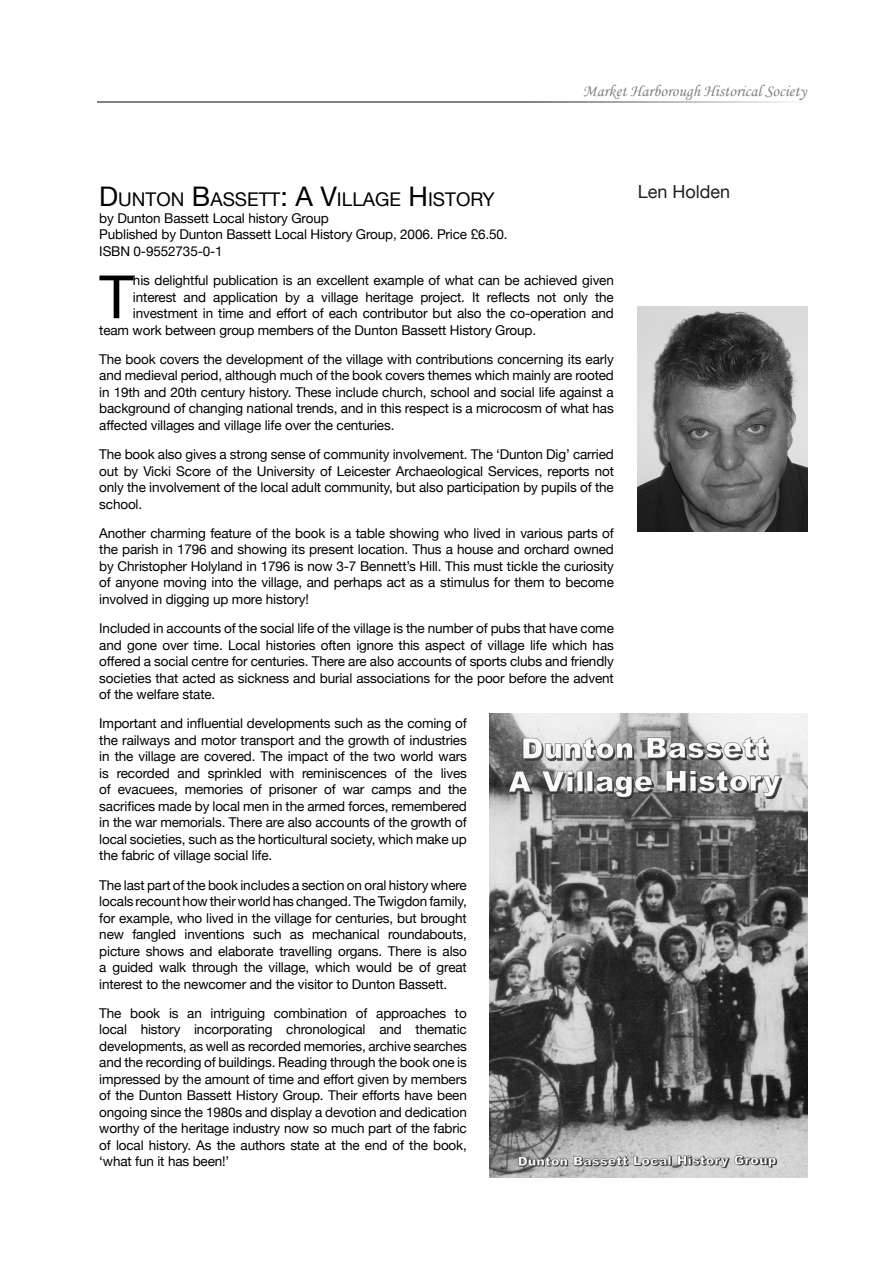
<style>
.page{position:relative;width:893px;height:1263px;background:#fff}
.page>*{position:absolute;margin:0;border:0;box-sizing:border-box;transform-origin:0 0}
.t1{font:59.7px "Helvetica Neue";color:#000}
.t2{font:27px "Helvetica Neue";color:#000}
.t3{font:18.9px "Helvetica Neue";color:#000}
.t4{font:18px "Helvetica Neue";color:#231f20}
.t5{font:16.5px "Monotype Corsiva";color:#808285}
.t6{font:13.5px/16.5px "Helvetica Neue";letter-spacing:-.01em;color:#000;text-align:justify}
.s1{font-size:27px}
</style>
<div class="page">
<svg style="left:98px;top:101px;width:694px;height:1px"></svg>
<img style="left:638px;top:306px;width:170px;height:225px">
<img style="left:489px;top:713px;width:319px;height:464px">
<p class="t5" style="left:583px;top:81px;width:225px">Market Harborough Historical Society</p>
<h2 class="t2" style="left:99px;top:181px;width:17px">D</h2>
<h3 class="t4" style="left:638px;top:181px;width:94px">Len Holden</h3>
<h3 class="t3" style="left:118px;top:188px;width:106px">UNTON <span class="s1">B</span>ASS</h3>
<h3 class="t3" style="left:247px;top:188px;width:249px">ETT<span class="s1">: A V</span>ILLAGE <span class="s1">H</span> ISTORY</h3>
<p class="t6" style="left:99px;top:210px;width:410px;text-align:left">by Dunton Bassett Local history Group<br>Published by Dunton Bassett Local History Group, 2006. Price £6.50.<br>ISBN 0-9552735-0-1</p>
<h1 class="t1" style="left:99px;top:261px;width:36px">T</h1>
<p class="t6" style="left:133px;top:272px;width:482px">his delightful publication is an excellent example of what can be achieved given</p>
<p class="t6" style="left:133px;top:288px;width:482px">interest and application by a village heritage project. It reflects not only the</p>
<p class="t6" style="left:133px;top:305px;width:482px">investment in time and effort of each contributor but also the co-operation and</p>
<p class="t6" style="left:99px;top:321px;width:438px">team work between group members of the Dunton Bassett History Group.</p>
<p class="t6" style="left:99px;top:351px;width:516px">The book covers the development of the village with contributions concerning its early and medieval period, although much of the book covers themes which mainly are rooted in 19th and 20th century history. These include church, school and social life against a background of changing national trends, and in this respect is a microcosm of what has affected villages and village life over the centuries.</p>
<p class="t6" style="left:99px;top:446px;width:516px">The book also gives a strong sense of community involvement. The ‘Dunton Dig’ carried out by Vicki Score of the University of Leicester Archaeological Services, reports not only the involvement of the local adult community, but also participation by pupils of the school.</p>
<p class="t6" style="left:99px;top:525px;width:516px">Another charming feature of the book is a table showing who lived in various parts of the parish in 1796 and showing its present location. Thus a house and orchard owned by Christopher Holyland in 1796 is now 3-7 Bennett’s Hill. This must tickle the curiosity of anyone moving into the village, and perhaps act as a stimulus for them to become involved in digging up more history!</p>
<p class="t6" style="left:99px;top:620px;width:516px">Included in accounts of the social life of the village is the number of pubs that have come and gone over time. Local histories often ignore this aspect of village life which has offered a social centre for centuries. There are also accounts of sports clubs and friendly societies that acted as sickness and burial associations for the poor before the advent of the welfare state.</p>
<p class="t6" style="left:99px;top:715px;width:369px">Important and influential developments such as the coming of the railways and motor transport and the growth of industries in the village are covered. The impact of the two world wars is recorded and sprinkled with reminiscences of the lives of evacuees, memories of prisoner of war camps and the sacrifices made by local men in the armed forces, remembered in the war memorials. There are also accounts of the growth of local societies, such as the horticultural society, which make up the fabric of village social life.</p>
<p class="t6" style="left:99px;top:876px;width:369px">The last part of the book includes a section on oral history where locals recount how their world has changed. The Twigdon family, for example, who lived in the village for centuries, but brought new fangled inventions such as mechanical roundabouts, picture shows and elaborate travelling organs. There is also a guided walk through the village, which would be of great interest to the newcomer and the visitor to Dunton Bassett.</p>
<p class="t6" style="left:99px;top:1005px;width:369px">The book is an intriguing combination of approaches to local history incorporating chronological and thematic developments, as well as recorded memories, archive searches and the recording of buildings. Reading through the book one is impressed by the amount of time and effort given by members of the Dunton Bassett History Group. Their efforts have been ongoing since the 1980s and display a devotion and dedication worthy of the heritage industry now so much part of the fabric of local history. As the authors state at the end of the book, ‘what fun it has been!’</p>
</div>
